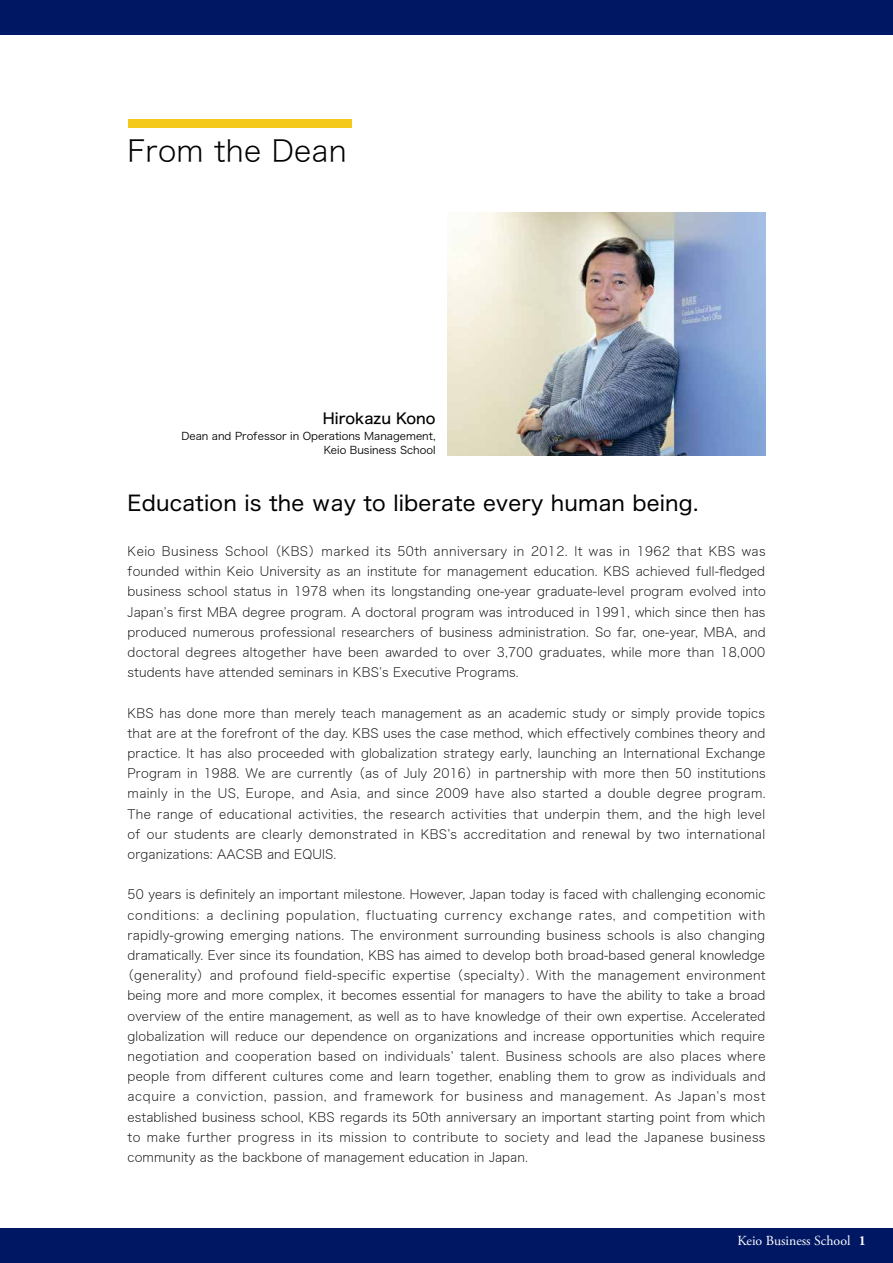
<style>
.page{position:relative;width:893px;height:1263px;background:#fff}
.page>*{position:absolute;margin:0;border:0;box-sizing:border-box;transform-origin:0 0}
.t1{font:29.7px "Hira Kaku Std W2";letter-spacing:.01em;color:#000}
.t2{font:21.3px "Hira Kaku Std W4";letter-spacing:.01em;color:#000}
.t3{font:14.85px "Hira Kaku Std W5";color:#000}
.t4{font:13.8px "Adobe Garamond Pro";color:#fff}
.t5{font:12.75px/20.2px "Hira Kaku Std W1";letter-spacing:.015em;color:#000;text-align:justify}
.t6{font:12.75px "Hira Kaku Std W1";letter-spacing:.05em;color:#000}
.t7{font:12.75px "Hira Kaku Std W1";letter-spacing:.045em;color:#000}
.t8{font:10.65px/13.8px "Hira Kaku Std W3";color:#000;text-align:right}
.s1{font-weight:700}
</style>
<div class="page">
<img style="left:448px;top:213px;width:317px;height:242px">
<div style="left:128px;top:119px;width:223px;height:9px;background:#f4c91c"></div>
<div style="left:0;top:0;width:893px;height:34px;background:#001764"></div>
<div style="left:0;top:1229px;width:893px;height:34px;background:#001764"></div>
<h1 class="t1" style="left:128px;top:129px;width:221px">From the Dean</h1>
<p class="t3" style="left:323px;top:407px;width:114px">Hirokazu Kono</p>
<p class="t8" style="left:181px;top:429px;width:256px">Dean and Professor in Operations Management,<br>Keio Business School</p>
<h2 class="t2" style="left:128px;top:487px;width:572px">Education is the way to liberate every human being.</h2>
<p class="t5" style="left:128px;top:541px;width:640px">Keio Business School （KBS）marked its 50th anniversary in 2012. It was in 1962 that KBS was founded within Keio University as an institute for management education. KBS achieved full-fledged business school status in 1978 when its longstanding one-year graduate-level program evolved into Japan’s first MBA degree program. A doctoral program was introduced in 1991, which since then has produced numerous professional researchers of business administration. So far, one-year, MBA, and doctoral degrees altogether have been awarded to over 3,700 graduates, while more than 18,000 students have attended seminars in KBS’s Executive Programs.</p>
<p class="t5" style="left:128px;top:702px;width:640px">KBS has done more than merely teach management as an academic study or simply provide topics that are at the forefront of the day. KBS uses the case method, which effectively combines theory and practice. It has also proceeded with globalization strategy early, launching an International Exchange Program in 1988. We are currently （as of July 2016）in partnership with more then 50 institutions mainly in the US, Europe, and Asia, and since 2009 have also started a double degree program.<br>The range of educational activities, the research activities that underpin them, and the high level of our students are clearly demonstrated in KBS’s accreditation and renewal by two international organizations: AACSB and EQUIS.</p>
<p class="t5" style="left:128px;top:884px;width:639px">50 years is definitely an important milestone. However, Japan today is faced with challenging economic</p>
<p class="t6" style="left:128px;top:905px;width:639px">conditions: a declining population, fluctuating currency exchange rates, and competition with</p>
<p class="t5" style="left:128px;top:924px;width:639px">rapidly-growing emerging nations. The environment surrounding business schools is also changing</p>
<p class="t5" style="left:128px;top:945px;width:639px">dramatically. Ever since its foundation, KBS has aimed to develop both broad-based general knowledge</p>
<p class="t5" style="left:121px;top:965px;width:646px">（generality）and profound field-specific expertise （specialty）. With the management environment</p>
<p class="t5" style="left:128px;top:985px;width:639px">being more and more complex, it becomes essential for managers to have the ability to take a broad</p>
<p class="t5" style="left:128px;top:1005px;width:639px">overview of the entire management, as well as to have knowledge of their own expertise. Accelerated</p>
<p class="t5" style="left:128px;top:1025px;width:639px">globalization will reduce our dependence on organizations and increase opportunities which require</p>
<p class="t5" style="left:128px;top:1046px;width:639px">negotiation and cooperation based on individuals’ talent. Business schools are also places where</p>
<p class="t5" style="left:128px;top:1066px;width:639px">people from different cultures come and learn together, enabling them to grow as individuals and</p>
<p class="t7" style="left:128px;top:1087px;width:639px">acquire a conviction, passion, and framework for business and management. As Japan’s most</p>
<p class="t5" style="left:128px;top:1106px;width:639px">established business school, KBS regards its 50th anniversary an important starting point from which</p>
<p class="t5" style="left:128px;top:1126px;width:639px">to make further progress in its mission to contribute to society and lead the Japanese business</p>
<p class="t5" style="left:128px;top:1146px;width:402px">community as the backbone of management education in Japan.</p>
<p class="t4" style="left:737px;top:1232px;width:130px">Keio Business School <span class="s1">1</span></p>
</div>
